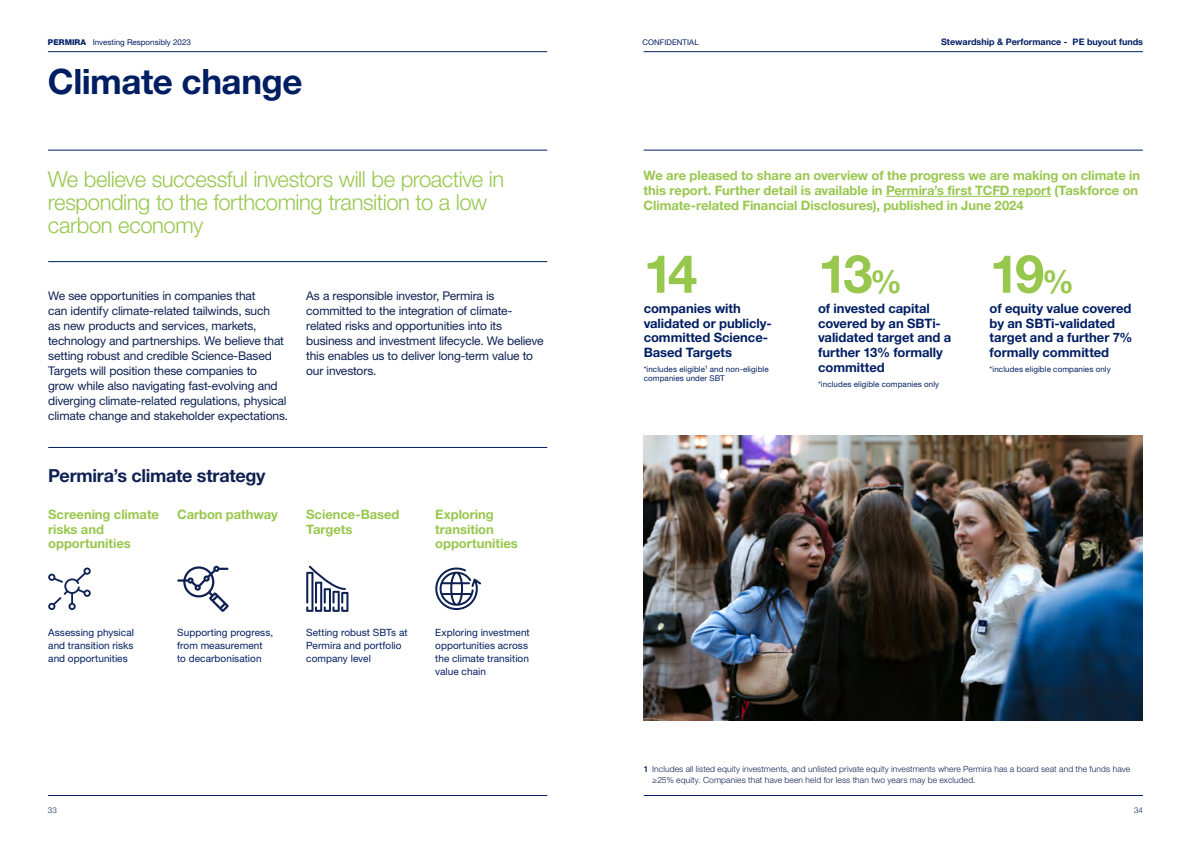
<style>
.page{position:relative;width:1191px;height:842px;background:#fff}
.page>*{position:absolute;margin:0;border:0;box-sizing:border-box;transform-origin:0 0}
.t1{font:700 52.8px "Helvetica Neue LT Pro";color:#98c74e}
.t2{font:700 35px "Helvetica Neue LT Pro";letter-spacing:-.015em;color:#001e62}
.t3{font:300 22px/23px "Helvetica Neue LT Pro";letter-spacing:-.02em;color:#98c74e}
.t4{font:700 18px "Helvetica Neue LT Pro";letter-spacing:-.015em;color:#0e2152}
.t5{font:700 13px/14.5px "Helvetica Neue LT Pro";letter-spacing:-.005em;color:#98c74e}
.t6{font:700 13px/14.6px "Helvetica Neue LT Pro";letter-spacing:-.005em;color:#001e62}
.t7{font:12px/15px "Helvetica Neue LT Pro";letter-spacing:-.015em;color:#0e2152}
.t8{font:10px/13px "Helvetica Neue LT Pro";letter-spacing:.005em;color:#001e62}
.t9{font:700 9px "Helvetica Neue LT Pro";color:#001e62}
.t10{font:300 8.5px/10.5px "Helvetica Neue LT Pro";letter-spacing:.015em;color:#0e2152}
.t11{font:8px/9.5px "Helvetica Neue LT Pro";letter-spacing:.01em;color:#001e62}
.t12{font:300 8px "Helvetica Neue LT Pro";color:#0e2152}
.t13{font:7.8px "Helvetica Neue LT Pro";letter-spacing:.01em;color:#001e62}
.s1{font-weight:800}
.s2{font-size:32px}
.s3{font-weight:500}
</style>
<div class="page">
<hr style="left:48px;top:795px;width:499px;height:1px;background:#001e62">
<hr style="left:643px;top:795px;width:500px;height:1px;background:#001e62">
<hr style="left:48px;top:51px;width:499px;height:1px;background:#001e62">
<hr style="left:643px;top:51px;width:499px;height:1px;background:#001e62">
<hr style="left:48px;top:150px;width:499px;height:1px;background:#001e62">
<hr style="left:886px;top:196px;width:165px;height:1px;background:#98c74e">
<hr style="left:643px;top:150px;width:499px;height:1px;background:#001e62">
<img style="left:643px;top:435px;width:499px;height:285px">
<hr style="left:48px;top:261px;width:499px;height:1px;background:#001e62">
<hr style="left:48px;top:447px;width:499px;height:1px;background:#001e62">
<svg style="left:48px;top:567px;width:43px;height:43px"></svg>
<svg style="left:435px;top:567px;width:46px;height:43px"></svg>
<svg style="left:306px;top:566px;width:42px;height:46px"></svg>
<svg style="left:177px;top:566px;width:52px;height:46px"></svg>
<p class="t11" style="left:48px;top:37px;width:144px"><span class="s1">PERMIRA</span> Investing Responsibly 2023</p>
<h2 class="t2" style="left:48px;top:60px;width:256px">Climate change</h2>
<h3 class="t3" style="left:48px;top:167px;width:458px">We believe successful investors will be proactive in responding to the forthcoming transition to a low carbon economy</h3>
<p class="t7" style="left:48px;top:288px;width:241px">We see opportunities in companies that<br>can identify climate-related tailwinds, such<br>as new products and services, markets, technology and partnerships. We believe that setting robust and credible Science-Based Targets will position these companies to<br>grow while also navigating fast-evolving and diverging climate-related regulations, physical climate change and stakeholder expectations.</p>
<p class="t7" style="left:306px;top:288px;width:239px">As a responsible investor, Permira is committed to the integration of climate&shy;related risks and opportunities into its business and investment lifecycle. We believe this enables us to deliver long-term value to our investors.</p>
<h3 class="t4" style="left:48px;top:464px;width:219px">Permira’s climate strategy</h3>
<p class="t5" style="left:48px;top:507px;width:112px">Screening climate risks and opportunities</p>
<p class="t5" style="left:177px;top:507px;width:102px">Carbon pathway</p>
<p class="t5" style="left:306px;top:507px;width:95px">Science-Based<br>Targets</p>
<p class="t5" style="left:435px;top:507px;width:84px">Exploring transition opportunities</p>
<p class="t8" style="left:48px;top:626px;width:87px;text-align:justify">Assessing physical and transition risks and opportunities</p>
<p class="t8" style="left:177px;top:626px;width:97px">Supporting progress, from measurement to decarbonisation</p>
<p class="t8" style="left:306px;top:626px;width:103px">Setting robust SBTs at<br>Permira and portfolio company level</p>
<p class="t8" style="left:435px;top:626px;width:96px">Exploring investment opportunities across the climate transition value chain</p>
<p class="t12" style="left:48px;top:805px;width:10px">33</p>
<p class="t13" style="left:642px;top:37px;width:58px">CONFIDENTIAL</p>
<p class="t9" style="left:941px;top:36px;width:203px">Stewardship &amp; Performance - PE buyout funds</p>
<p class="t5" style="left:643px;top:168px;width:498px;line-height:15px">We are pleased to share an overview of the progress we are making on climate in this report. Further detail is available in Permira’s first TCFD report (Taskforce on<br>Climate-related Financial Disclosures), published in June 2024</p>
<h1 class="t1" style="left:643px;top:241px;width:55px">14</h1>
<p class="t6" style="left:643px;top:301px;width:129px">companies with validated or publicly&shy;committed Science-<br>Based Targets</p>
<p class="t11" style="left:643px;top:364px;width:126px">*includes eligible¹ and non-eligible companies under SBT</p>
<h1 class="t1" style="left:818px;top:241px;width:86px">13<span class="s2">%</span></h1>
<h1 class="t1" style="left:989px;top:241px;width:86px">19<span class="s2">%</span></h1>
<p class="t6" style="left:818px;top:301px;width:135px">of invested capital covered by an SBTi&shy;validated target and a further 13% formally committed</p>
<p class="t11" style="left:818px;top:379px;width:123px">*includes eligible companies only</p>
<p class="t6" style="left:989px;top:301px;width:144px">of equity value covered by an SBTi-validated target and a further 7% formally committed</p>
<p class="t11" style="left:989px;top:365px;width:123px">*includes eligible companies only</p>
<p class="t10" style="left:652px;top:764px;width:479px;text-indent:-8px"><span class="s3">1</span> Includes all listed equity investments, and unlisted private equity investments where Permira has a board seat and the funds have ≥25% equity. Companies that have been held for less than two years may be excluded.</p>
<p class="t12" style="left:1134px;top:805px;width:10px">34</p>
</div>
